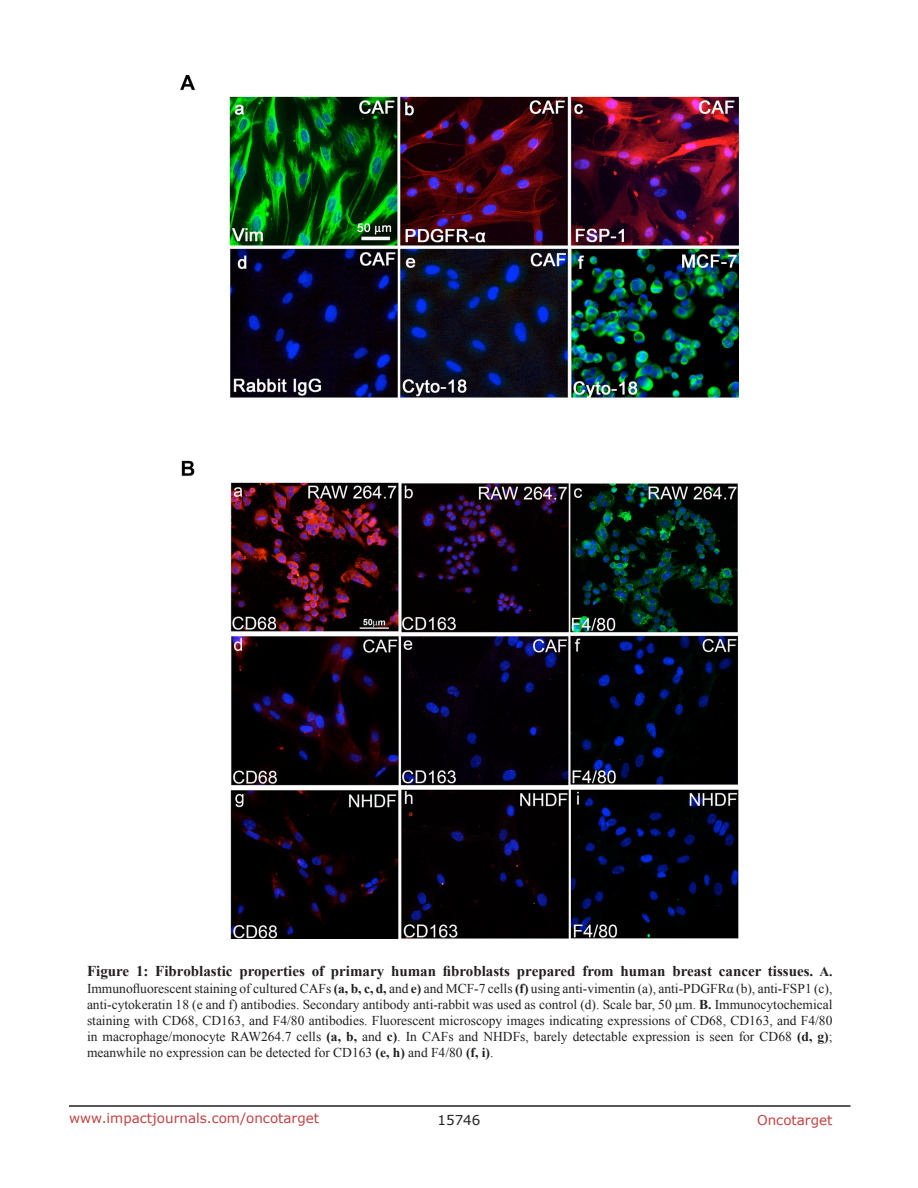
<style>
.page{position:relative;width:918px;height:1188px;background:#fff}
.page>*{position:absolute;margin:0;border:0;box-sizing:border-box;transform-origin:0 0}
.figuretext{font:700 15px "Times New Roman";color:#231f20}
.figuretext-2{font:13.5px/16.2px "Times New Roman";color:#231f20;text-align:justify}
.t1{font:13.5px "Verdana";color:#c24141}
.t2{font:13.5px "Verdana";color:#231f20}
.s1{font-size:13.5px}
.s2{font-weight:700}
</style>
<div class="page">
<hr style="left:69px;top:1105px;width:781px;height:2px;background:#231f20">
<img style="left:181px;top:75px;width:558px;height:864px">
<p class="figuretext" style="left:87px;top:961px;width:747px">Figure 1: Fibroblastic properties of primary human fibroblasts prepared from human breast cancer tissues. <span class="s1">A.</span></p>
<p class="figuretext-2" style="left:87px;top:980px;width:747px">Immunofluorescent staining of cultured CAFs <span class="s2">(a, b, c, d,</span> and <span class="s2">e)</span> and MCF-7 cells <span class="s2">(f)</span> using anti-vimentin (a), anti-PDGFRα (b), anti-FSP1 (c), anti-cytokeratin 18 (e and f) antibodies. Secondary antibody anti-rabbit was used as control (d). Scale bar, 50 μm. <span class="s2">B.</span> Immunocytochemical staining with CD68, CD163, and F4/80 antibodies. Fluorescent microscopy images indicating expressions of CD68, CD163, and F4/80 in macrophage/monocyte RAW264.7 cells <span class="s2">(a, b,</span> and <span class="s2">c)</span>. In CAFs and NHDFs, barely detectable expression is seen for CD68 <span class="s2">(d, g)</span>; meanwhile no expression can be detected for CD163 <span class="s2">(e, h)</span> and F4/80 <span class="s2">(f, i)</span>.</p>
<p class="t1" style="left:69px;top:1109px;width:252px">www.impactjournals.com/oncotarget</p>
<p class="t2" style="left:438px;top:1111px;width:44px">15746</p>
<p class="t1" style="left:757px;top:1111px;width:77px">Oncotarget</p>
</div>
